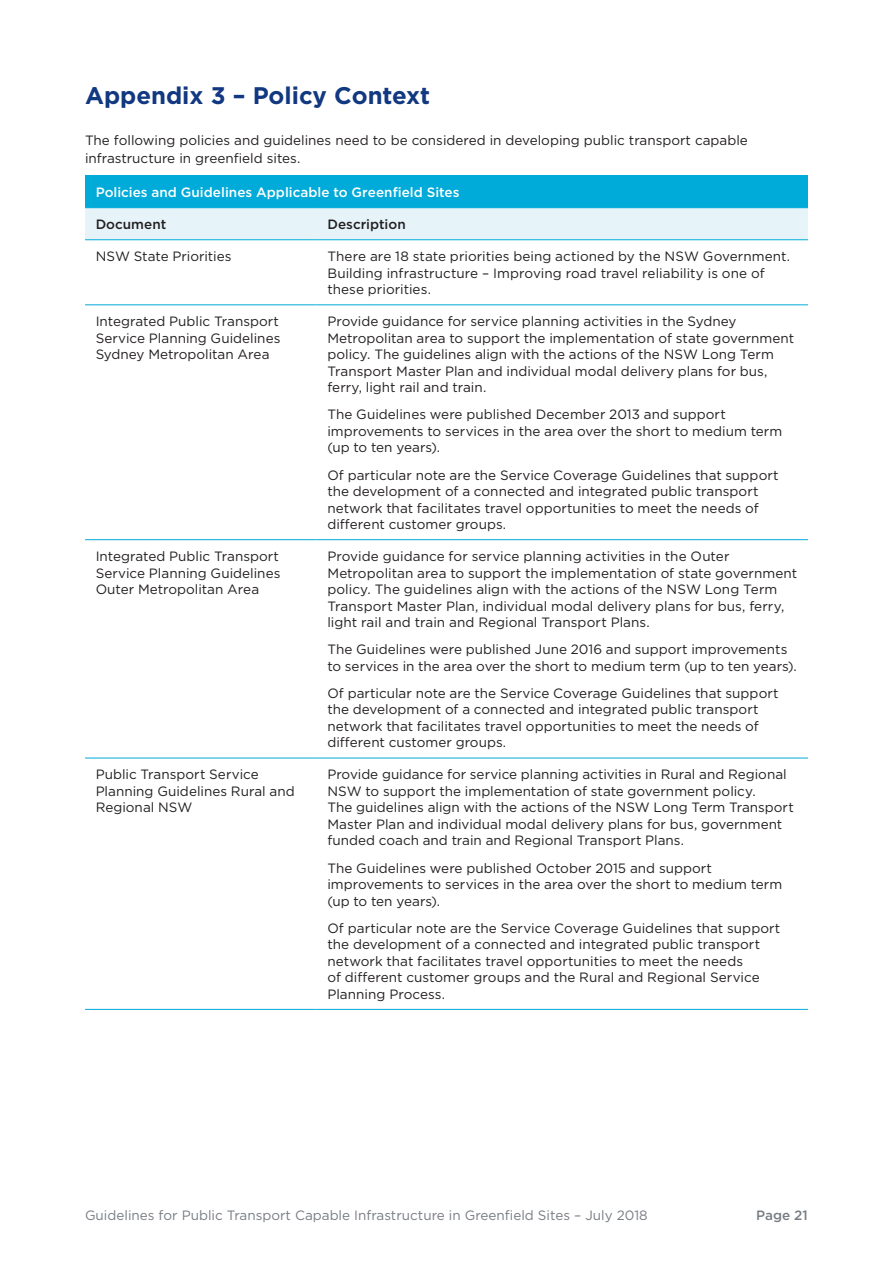
<style>
.page{position:relative;width:893px;height:1263px;background:#fff}
.page>*{position:absolute;margin:0;border:0;box-sizing:border-box;transform-origin:0 0}
.HEADING_1{font:700 24px "Gotham";color:#113880}
.TABLE_BODY{font:13.5px/16.5px "Gotham";color:#231f20}
.BODY{font:13.5px/18px "Gotham";color:#231f20}
.t1{font:13.5px "Gotham";color:#787d83}
.TABLE_HEADING{font:500 13.5px "Gotham";color:#fff}
.TABLE_BODY-2{font:500 13.5px "Gotham";color:#231f20}
.t2{font:500 13.5px "Gotham";color:#787d83}
</style>
<div class="page">
<div style="left:85px;top:176px;width:723px;height:32px;background:#00aad9"></div>
<div style="left:85px;top:208px;width:723px;height:31px;background:#e6f4fa"></div>
<hr style="left:85px;top:304px;width:232px;height:1px;background:#00aad9">
<hr style="left:317px;top:304px;width:491px;height:1px;background:#00aad9">
<hr style="left:85px;top:539px;width:232px;height:1px;background:#00aad9">
<hr style="left:317px;top:539px;width:491px;height:1px;background:#00aad9">
<hr style="left:85px;top:758px;width:232px;height:1px;background:#00aad9">
<hr style="left:317px;top:758px;width:491px;height:1px;background:#00aad9">
<hr style="left:85px;top:1009px;width:232px;height:1px;background:#00aad9">
<hr style="left:317px;top:1009px;width:491px;height:1px;background:#00aad9">
<hr style="left:85px;top:175px;width:232px;height:1px;background:#00aad9">
<hr style="left:317px;top:175px;width:491px;height:1px;background:#00aad9">
<hr style="left:85px;top:239px;width:232px;height:1px;background:#00aad9">
<hr style="left:317px;top:239px;width:491px;height:1px;background:#00aad9">
<p class="HEADING_1" style="left:85px;top:80px;width:347px">Appendix 3 – Policy Context</p>
<p class="BODY" style="left:85px;top:130px;width:664px">The following policies and guidelines need to be considered in developing public transport capable infrastructure in greenfield sites.</p>
<p class="TABLE_HEADING" style="left:96px;top:183px;width:365px">Policies and Guidelines Applicable to Greenfield Sites</p>
<p class="TABLE_BODY-2" style="left:96px;top:216px;width:72px">Document</p>
<p class="TABLE_BODY-2" style="left:327px;top:216px;width:80px">Description</p>
<p class="TABLE_BODY" style="left:96px;top:248px;width:137px">NSW State Priorities</p>
<p class="TABLE_BODY" style="left:327px;top:248px;width:464px">There are 18 state priorities being actioned by the NSW Government.<br>Building infrastructure – Improving road travel reliability is one of these priorities.</p>
<p class="TABLE_BODY" style="left:96px;top:313px;width:186px;text-align:justify">Integrated Public Transport Service Planning Guidelines Sydney Metropolitan Area</p>
<p class="TABLE_BODY" style="left:327px;top:313px;width:468px">Provide guidance for service planning activities in the Sydney Metropolitan area to support the implementation of state government policy. The guidelines align with the actions of the NSW Long Term Transport Master Plan and individual modal delivery plans for bus, ferry, light rail and train.</p>
<p class="TABLE_BODY" style="left:327px;top:406px;width:456px">The Guidelines were published December 2013 and support improvements to services in the area over the short to medium term (up to ten years).</p>
<p class="TABLE_BODY" style="left:327px;top:466px;width:453px">Of particular note are the Service Coverage Guidelines that support the development of a connected and integrated public transport network that facilitates travel opportunities to meet the needs of different customer groups.</p>
<p class="TABLE_BODY" style="left:96px;top:548px;width:186px;text-align:justify">Integrated Public Transport Service Planning Guidelines Outer Metropolitan Area</p>
<p class="TABLE_BODY" style="left:327px;top:548px;width:471px">Provide guidance for service planning activities in the Outer Metropolitan area to support the implementation of state government policy. The guidelines align with the actions of the NSW Long Term Transport Master Plan, individual modal delivery plans for bus, ferry, light rail and train and Regional Transport Plans.</p>
<p class="TABLE_BODY" style="left:327px;top:641px;width:471px">The Guidelines were published June 2016 and support improvements to services in the area over the short to medium term (up to ten years).</p>
<p class="TABLE_BODY" style="left:327px;top:684px;width:453px">Of particular note are the Service Coverage Guidelines that support the development of a connected and integrated public transport network that facilitates travel opportunities to meet the needs of different customer groups.</p>
<p class="TABLE_BODY" style="left:96px;top:766px;width:201px">Public Transport Service<br>Planning Guidelines Rural and<br>Regional NSW</p>
<p class="TABLE_BODY" style="left:327px;top:766px;width:468px">Provide guidance for service planning activities in Rural and Regional NSW to support the implementation of state government policy.<br>The guidelines align with the actions of the NSW Long Term Transport Master Plan and individual modal delivery plans for bus, government funded coach and train and Regional Transport Plans.</p>
<p class="TABLE_BODY" style="left:327px;top:859px;width:456px">The Guidelines were published October 2015 and support improvements to services in the area over the short to medium term (up to ten years).</p>
<p class="TABLE_BODY" style="left:327px;top:919px;width:454px">Of particular note are the Service Coverage Guidelines that support the development of a connected and integrated public transport network that facilitates travel opportunities to meet the needs<br>of different customer groups and the Rural and Regional Service Planning Process.</p>
<p class="t1" style="left:85px;top:1207px;width:564px">Guidelines for Public Transport Capable Infrastructure in Greenfield Sites – July 2018</p>
<p class="t2" style="left:756px;top:1207px;width:53px">Page 21</p>
</div>
